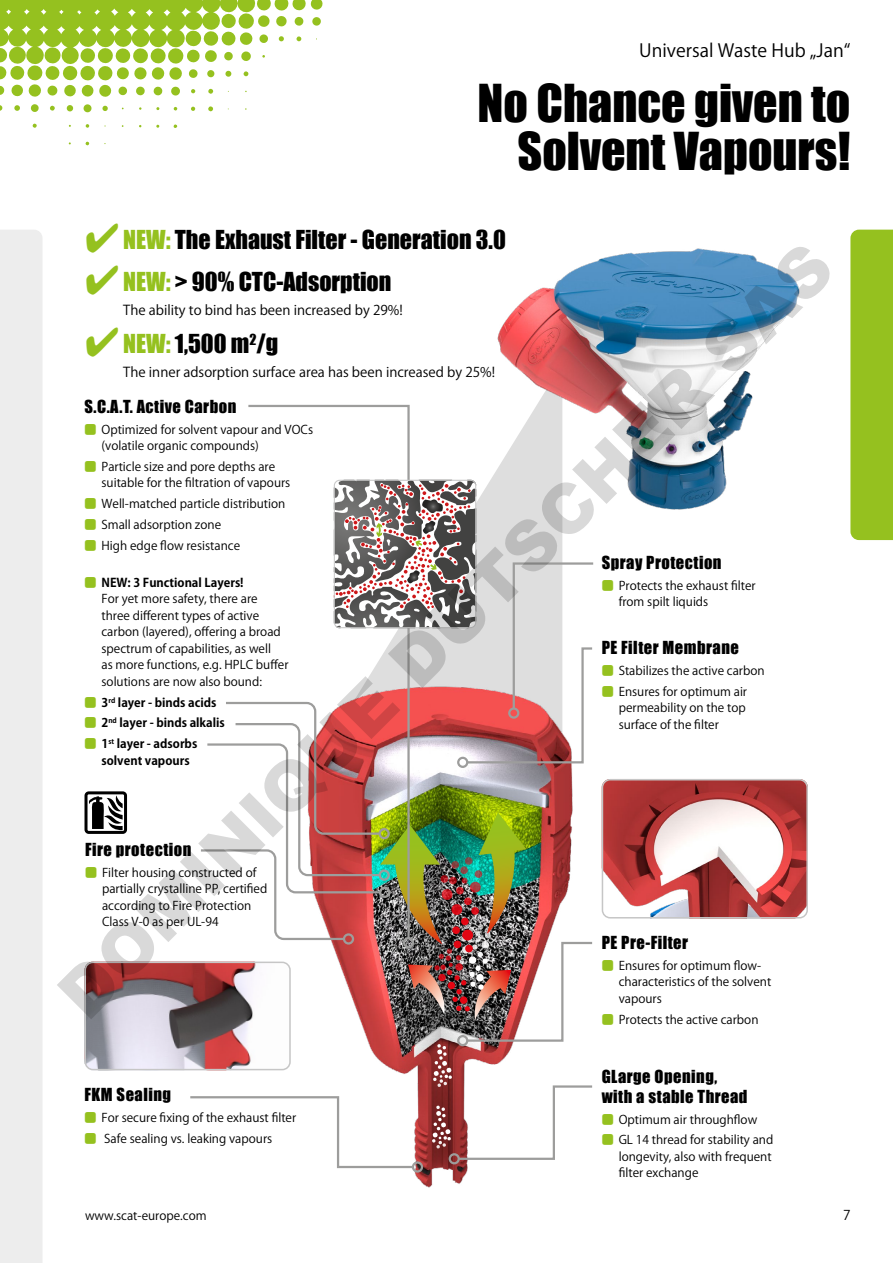
<style>
.page{position:relative;width:893px;height:1263px;background:#fff}
.page>*{position:absolute;margin:0;border:0;box-sizing:border-box;transform-origin:0 0}
.t1{font:900 67.95px "Arial";color:rgb(0 0 0/.15)}
.SC_Überschrift_2{font:48px/48px "Impact";color:#000;text-align:right}
.t2{font:24px "Impact";color:#000}
.SC_Seitennavigation{font:18px "Koz Go Pr 6 N";color:#000}
.t3{font:16.5px/19.5px "Impact";letter-spacing:.03em;color:#000}
.SC_Fliesstext_Bullet{font:13.5px "Koz Go Pr 6 N";color:#000}
.t4{font:12px/16.5px "Koz Go Pr 6 N";color:#000}
.t5{font:700 12px/16.5px "Koz Go Pr 6 N";color:#000}
.s1{color:#95c11f}
.s2{font-weight:700}
.s3{font-weight:400;color:#95c11f}
</style>
<div class="page">
<div style="left:850px;top:230px;width:43px;height:310px;background:#95c11f"></div>
<div style="left:0;top:230px;width:42px;height:1033px;background:#ededed"></div>
<svg style="left:0;top:0;width:323px;height:146px"></svg>
<img style="left:491px;top:248px;width:309px;height:262px">
<div style="left:412px;top:1161px;width:11px;height:11px;border:2px solid #9d9d9c;border-radius:50%"></div>
<svg style="left:248px;top:404px;width:163px;height:76px"></svg>
<svg style="left:85px;top:791px;width:42px;height:43px"></svg>
<img style="left:602px;top:779px;width:203px;height:139px">
<div style="left:602px;top:779px;width:206px;height:139px;border:2px solid #c6c6c6;border-radius:8px"></div>
<img style="left:85px;top:964px;width:103px;height:106px">
<div style="left:85px;top:961px;width:206px;height:109px;border:2px solid #c6c6c6;border-radius:8px"></div>
<svg style="left:188px;top:480px;width:407px;height:689px"></svg>
<div style="left:343px;top:933px;width:11px;height:11px;border:2px solid #9d9d9c;border-radius:50%"></div>
<p class="SC_Seitennavigation" style="left:639px;top:40px;width:213px">Universal Waste Hub „Jan“</p>
<p class="SC_Überschrift_2" style="left:477px;top:78px;width:375px">No Chance given to<br>Solvent Vapours!</p>
<p class="t2" style="left:85px;top:221px;width:422px"><span class="s1">✔ NEW:</span> The Exhaust Filter - Generation 3.0</p>
<h1 class="t1" style="left:35px;top:971px;width:1063px;rotate:-45deg">DOMINIQUE DUTSCHER SAS</h1>
<p class="t2" style="left:85px;top:263px;width:308px"><span class="s1">✔ NEW:</span> &gt; 90% CTC-Adsorption</p>
<p class="SC_Fliesstext_Bullet" style="left:123px;top:302px;width:281px">The ability to bind has been increased by 29%!</p>
<p class="t2" style="left:85px;top:325px;width:195px"><span class="s1">✔ NEW:</span> 1,500 m<sup>2</sup>/g</p>
<p class="SC_Fliesstext_Bullet" style="left:123px;top:364px;width:373px">The inner adsorption surface area has been increased by 25%!</p>
<p class="t3" style="left:85px;top:396px;width:153px">S.C.A.T. Active Carbon</p>
<p class="t4" style="left:102px;top:421px;width:213px;text-indent:-17px"><span class="s1">⹅</span> Optimized for solvent vapour and VOCs (volatile organic compounds)</p>
<p class="t4" style="left:102px;top:458px;width:190px;text-indent:-17px"><span class="s1">⹅</span> Particle size and pore depths are suitable for the filtration of vapours</p>
<p class="t4" style="left:85px;top:496px;width:202px"><span class="s1">⹅</span> Well-matched particle distribution</p>
<p class="t4" style="left:85px;top:516px;width:138px"><span class="s1">⹅</span> Small adsorption zone</p>
<p class="t4" style="left:85px;top:537px;width:157px"><span class="s1">⹅</span> High edge flow resistance</p>
<p class="t4" style="left:102px;top:574px;width:188px;text-indent:-17px"><span class="s1">⹅</span> <span class="s2">NEW: 3 Functional Layers!<br></span>For yet more safety, there are three different types of active carbon (layered), offering a broad spectrum of capabilities, as well<br>as more functions, e.g. HPLC buffer solutions are now also bound:</p>
<p class="t5" style="left:85px;top:694px;width:133px"><span class="s3">⹅</span> 3<sup>rd</sup> layer - binds acids</p>
<p class="t5" style="left:85px;top:715px;width:142px"><span class="s3">⹅</span> 2<sup>nd</sup> layer - binds alkalis</p>
<p class="t5" style="left:102px;top:736px;width:97px;text-indent:-17px"><span class="s3">⹅</span> 1<sup>st</sup> layer - adsorbs solvent vapours</p>
<p class="t3" style="left:602px;top:552px;width:121px">Spray Protection</p>
<p class="t4" style="left:619px;top:578px;width:138px;text-indent:-17px"><span class="s1">⹅</span> Protects the exhaust filter from spilt liquids</p>
<p class="t3" style="left:602px;top:637px;width:139px">PE Filter Membrane</p>
<p class="t4" style="left:602px;top:662px;width:164px"><span class="s1">⹅</span> Stabilizes the active carbon</p>
<p class="t4" style="left:619px;top:683px;width:130px;text-align:justify;text-indent:-17px"><span class="s1">⹅</span> Ensures for optimum air permeability on the top surface of the filter</p>
<p class="t3" style="left:85px;top:839px;width:108px">Fire protection</p>
<p class="t4" style="left:102px;top:864px;width:167px;text-indent:-17px"><span class="s1">⹅</span> Filter housing constructed of partially crystalline PP, certified according to Fire Protection<br>Class V-0 as per UL-94</p>
<p class="t3" style="left:602px;top:932px;width:88px">PE Pre-Filter</p>
<p class="t4" style="left:619px;top:957px;width:154px;text-indent:-17px"><span class="s1">⹅</span> Ensures for optimum flow&shy;characteristics of the solvent vapours</p>
<p class="t4" style="left:602px;top:1011px;width:158px"><span class="s1">⹅</span> Protects the active carbon</p>
<p class="t3" style="left:85px;top:1084px;width:88px">FKM Sealing</p>
<p class="t4" style="left:85px;top:1109px;width:213px"><span class="s1">⹅</span> For secure fixing of the exhaust filter</p>
<p class="t4" style="left:85px;top:1130px;width:189px"><span class="s1">⹅</span> Safe sealing vs. leaking vapours</p>
<p class="t3" style="left:602px;top:1067px;width:147px">GLarge Opening, with a stable Thread</p>
<p class="t4" style="left:602px;top:1111px;width:157px"><span class="s1">⹅</span> Optimum air throughflow</p>
<p class="t4" style="left:619px;top:1132px;width:156px;text-indent:-17px"><span class="s1">⹅</span> GL 14 thread for stability and longevity, also with frequent filter exchange</p>
<p class="t4" style="left:85px;top:1208px;width:123px">www.scat-europe.com</p>
<p class="SC_Fliesstext_Bullet" style="left:843px;top:1208px;width:9px">7</p>
</div>
